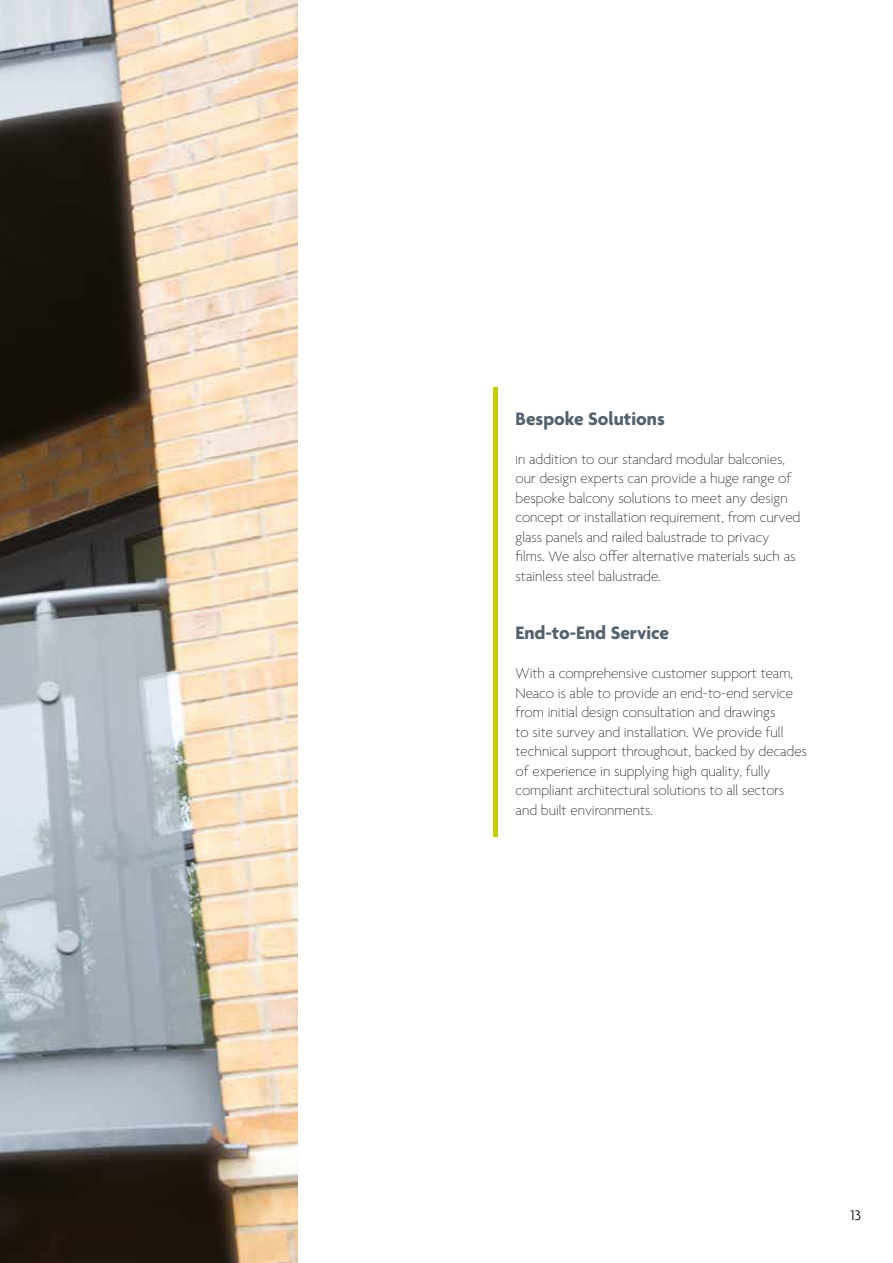
<style>
.page{position:relative;width:893px;height:1263px;background:#fff}
.page>*{position:absolute;margin:0;border:0;box-sizing:border-box;transform-origin:0 0}
.t1{font:700 19.5px "Agenda";color:#54616c}
.t2{font:100 15px/19.5px "Agenda";color:#000}
.t3{font:300 15px "Agenda";color:#000}
.s1{font-size:12.75px}
</style>
<div class="page">
<img style="left:0;top:0;width:298px;height:1263px">
<hr style="left:493px;top:387px;width:4px;height:450px;background:#c1ce00">
<h1 class="t1" style="left:516px;top:408px;width:151px">Bespoke Solutions</h1>
<p class="t2" style="left:516px;top:450px;width:286px"><span class="s1">I</span>n addition to our standard modular balconies, our design experts can provide a huge range of bespoke balcony solutions to meet any design concept or installation requirement, from curved glass panels and railed balustrade to privacy films. We also offer alternative materials such as stainless steel balustrade.</p>
<h1 class="t1" style="left:516px;top:622px;width:155px">End-to-End Service</h1>
<p class="t2" style="left:516px;top:665px;width:293px">With a comprehensive customer support team, Neaco is able to provide an end-to-end service from initial design consultation and drawings<br>to site survey and installation. We provide full technical support throughout, backed by decades of experience in supplying high quality, fully compliant architectural solutions to all sectors and built environments.</p>
<p class="t3" style="left:850px;top:1207px;width:12px">13</p>
</div>
